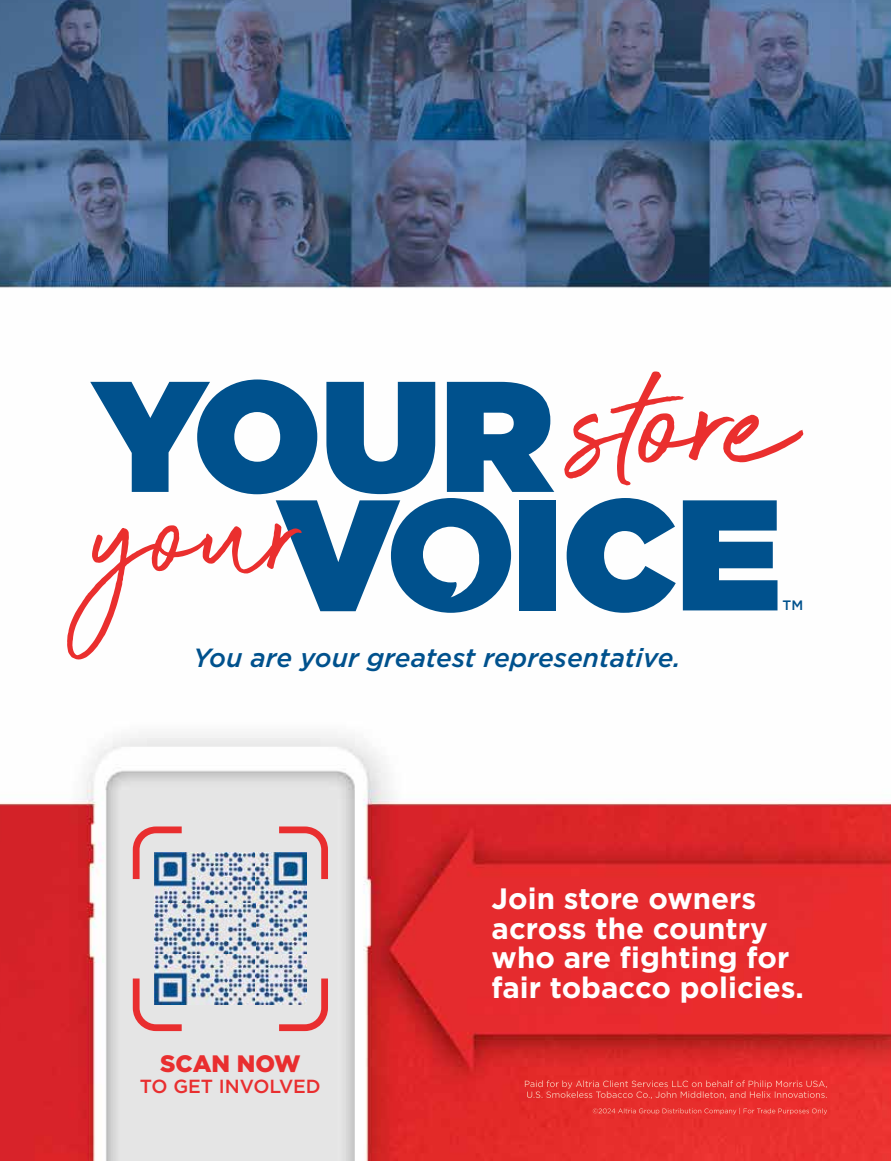
<style>
.page{position:relative;width:891px;height:1161px;background:#fff}
.page>*{position:absolute;margin:0;border:0;box-sizing:border-box;transform-origin:0 0}
.t1{font:700 29.4px/29.5px "Gotham";color:#fff}
.t2{font:italic 500 26.25px "Gotham";color:#00518d}
.t3{font:900 23.7px "Gotham";color:#e92e2f}
.t4{font:500 18.9px "Gotham";color:#e92e2f}
.t5{font:500 13.65px "Gotham";color:#00518d}
</style>
<div class="page">
<img style="left:0;top:0;width:891px;height:1161px">
<svg style="left:564px;top:372px;width:239px;height:113px"></svg>
<div style="left:519px;top:500px;width:37px;height:110px;background:#00518d"></div>
<svg style="left:567px;top:498px;width:109px;height:115px"></svg>
<svg style="left:683px;top:500px;width:95px;height:110px;background:#266b9e"></svg>
<svg style="left:67px;top:379px;width:487px;height:281px"></svg>
<svg style="left:129px;top:823px;width:59px;height:63px;background:#e3babb"></svg>
<svg style="left:272px;top:823px;width:59px;height:63px;background:#e3b9ba"></svg>
<svg style="left:129px;top:972px;width:59px;height:62px;background:#e5babb"></svg>
<svg style="left:272px;top:972px;width:59px;height:62px;background:#e5baba"></svg>
<img style="left:154px;top:853px;width:153px;height:152px">
<img style="left:525px;top:1080px;width:302px;height:8px">
<img style="left:527px;top:1091px;width:300px;height:8px">
<img style="left:593px;top:1108px;width:234px;height:6px">
<p class="t2" style="left:194px;top:640px;width:489px">You are your greatest representative.</p>
<p class="t5" style="left:783px;top:597px;width:22px">TM</p>
<p class="t3" style="left:160px;top:1048px;width:142px">SCAN NOW</p>
<p class="t4" style="left:140px;top:1074px;width:182px">TO GET INVOLVED</p>
<p class="t1" style="left:492px;top:884px;width:314px">Join store owners across the country who are fighting for fair tobacco policies.</p>
</div>
